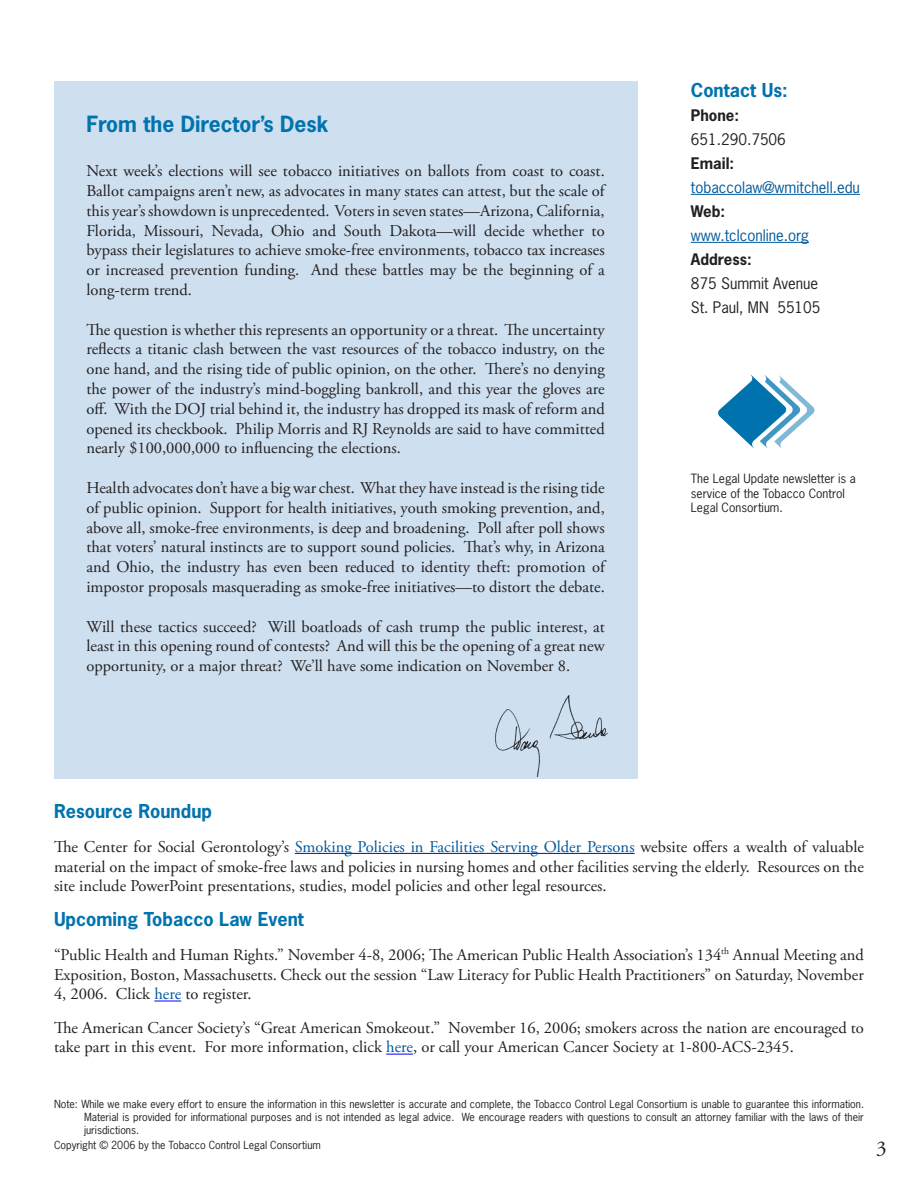
<style>
.page{position:relative;width:918px;height:1188px;background:#fff}
.page>*{position:absolute;margin:0;border:0;box-sizing:border-box;transform-origin:0 0}
.t1{font:700 21px "News Gothic Std";color:#0073ae}
.t2{font:21px "Adobe Garamond Pro";color:#231f20}
.Body{font:700 18px "News Gothic Std";color:#0073ae}
.t3{font:16.5px/19.8px "Adobe Garamond Pro";color:#231f20;text-align:justify}
.Body-2{font:15px "News Gothic Std";color:#00599b}
.Body-3{font:15px "News Gothic Std";color:#231f20}
.Body-4{font:700 15px "News Gothic Std";color:#231f20}
.Body_Italic{font:15px "News Gothic Std";color:#231f20}
.Body_Italic-2{font:12px/14.4px "News Gothic Std";color:#231f20}
.Body_Italic-3{font:10.5px/12.6px "News Gothic Std";color:#231f20;text-align:justify}
.s1{color:#00599b}
</style>
<div class="page">
<hr style="left:691px;top:194px;width:169px;height:1px;background:#00599b">
<hr style="left:691px;top:242px;width:118px;height:1px;background:#00599b">
<svg style="left:718px;top:375px;width:97px;height:74px"></svg>
<hr style="left:295px;top:853px;width:340px;height:1px;background:#00f">
<svg style="left:154px;top:1001px;width:27px;height:1px"></svg>
<svg style="left:386px;top:1054px;width:27px;height:1px"></svg>
<div style="left:54px;top:82px;width:583px;height:697px;background:#cedfef"></div>
<img style="left:495px;top:696px;width:112px;height:81px">
<p class="t1" style="left:86px;top:110px;width:244px">From the Director’s Desk</p>
<p class="t3" style="left:86px;top:162px;width:520px">Next week’s elections will see tobacco initiatives on ballots from coast to coast.<br>Ballot campaigns aren’t new, as advocates in many states can attest, but the scale of this year’s showdown is unprecedented. Voters in seven states—Arizona, California, Florida, Missouri, Nevada, Ohio and South Dakota—will decide whether to bypass their legislatures to achieve smoke-free environments, tobacco tax increases or increased prevention funding. And these battles may be the beginning of a long-term trend.</p>
<p class="t3" style="left:86px;top:320px;width:520px">The question is whether this represents an opportunity or a threat. The uncertainty reflects a titanic clash between the vast resources of the tobacco industry, on the one hand, and the rising tide of public opinion, on the other. There’s no denying the power of the industry’s mind-boggling bankroll, and this year the gloves are off. With the DOJ trial behind it, the industry has dropped its mask of reform and opened its checkbook. Philip Morris and RJ Reynolds are said to have committed nearly $100,000,000 to influencing the elections.</p>
<p class="t3" style="left:86px;top:478px;width:520px">Health advocates don’t have a big war chest. What they have instead is the rising tide of public opinion. Support for health initiatives, youth smoking prevention, and, above all, smoke-free environments, is deep and broadening. Poll after poll shows that voters’ natural instincts are to support sound policies. That’s why, in Arizona and Ohio, the industry has even been reduced to identity theft: promotion of impostor proposals masquerading as smoke-free initiatives—to distort the debate.</p>
<p class="t3" style="left:86px;top:617px;width:520px">Will these tactics succeed? Will boatloads of cash trump the public interest, at least in this opening round of contests? And will this be the opening of a great new opportunity, or a major threat? We’ll have some indication on November 8.</p>
<p class="Body" style="left:691px;top:78px;width:98px">Contact Us:</p>
<p class="Body-4" style="left:691px;top:105px;width:50px">Phone:</p>
<p class="Body-3" style="left:691px;top:130px;width:97px">651.290.7506</p>
<p class="Body-4" style="left:691px;top:153px;width:45px">Email:</p>
<p class="Body-2" style="left:691px;top:178px;width:171px">tobaccolaw@wmitchell.edu</p>
<p class="Body-4" style="left:691px;top:201px;width:36px">Web:</p>
<p class="Body-2" style="left:691px;top:226px;width:120px">www.tclconline.org</p>
<p class="Body-4" style="left:691px;top:249px;width:62px">Address:</p>
<p class="Body-3" style="left:691px;top:274px;width:129px">875 Summit Avenue</p>
<p class="Body_Italic" style="left:691px;top:298px;width:131px">St. Paul, MN 55105</p>
<p class="Body_Italic-2" style="left:691px;top:471px;width:166px">The Legal Update newsletter is a service of the Tobacco Control<br>Legal Consortium.</p>
<p class="Body" style="left:54px;top:800px;width:160px">Resource Roundup</p>
<p class="t3" style="left:54px;top:837px;width:811px">The Center for Social Gerontology’s <span class="s1">Smoking Policies in Facilities Serving Older Persons</span> website offers a wealth of valuable material on the impact of smoke-free laws and policies in nursing homes and other facilities serving the elderly. Resources on the site include PowerPoint presentations, studies, model policies and other legal resources.</p>
<p class="Body" style="left:54px;top:908px;width:251px">Upcoming Tobacco Law Event</p>
<p class="t3" style="left:54px;top:945px;width:812px">“Public Health and Human Rights.” November 4-8, 2006; The American Public Health Association’s 134<sup>th</sup> Annual Meeting and Exposition, Boston, Massachusetts. Check out the session “Law Literacy for Public Health Practitioners” on Saturday, November 4, 2006. Click <span class="s1">here</span> to register.</p>
<p class="t3" style="left:54px;top:1018px;width:811px">The American Cancer Society’s “Great American Smokeout.” November 16, 2006; smokers across the nation are encouraged to take part in this event. For more information, click <span class="s1">here</span>, or call your American Cancer Society at 1-800-ACS-2345.</p>
<p class="Body_Italic-3" style="left:84px;top:1098px;width:782px;text-indent:-30px">Note: While we make every effort to ensure the information in this newsletter is accurate and complete, the Tobacco Control Legal Consortium is unable to guarantee this information.<br>Material is provided for informational purposes and is not intended as legal advice. We encourage readers with questions to consult an attorney familiar with the laws of their jurisdictions.</p>
<p class="Body_Italic-3" style="left:54px;top:1139px;width:268px">Copyright © 2006 by the Tobacco Control Legal Consortium</p>
<p class="t2" style="left:876px;top:1136px;width:12px">3</p>
</div>
